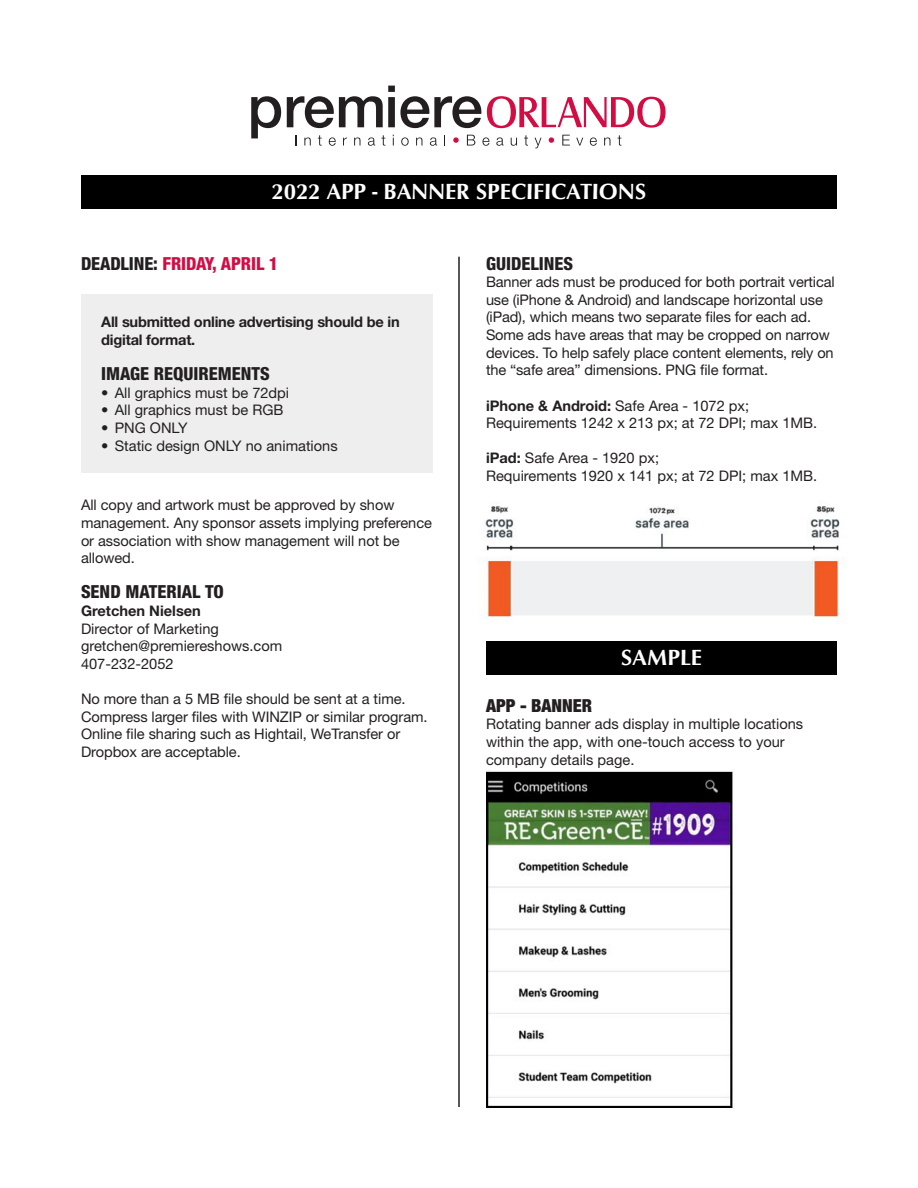
<style>
.page{position:relative;width:918px;height:1188px;background:#fff}
.page>*{position:absolute;margin:0;border:0;box-sizing:border-box;transform-origin:0 0}
.t1{font:700 22.5px "Optimum";letter-spacing:-.01em;color:#fff}
.t2{font:800 condensed 18px "Helvetica Neue LT Pro";color:#231f20}
.t3{font:800 condensed 18px "Helvetica Neue LT Pro";letter-spacing:-.005em;color:#d20d44}
.t4{font:900 condensed 18px "Helvetica Neue LT Pro";color:#231f20}
.t5{font:14.7px/17.7px "Helvetica Neue LT Pro";letter-spacing:-.005em;color:#231f20}
.t6{font:700 14.7px/17.7px "Helvetica Neue LT Pro";letter-spacing:-.015em;color:#231f20}
.s1{color:#231f20}
.s2{font-weight:700}
</style>
<div class="page">
<div style="left:82px;top:295px;width:351px;height:178px;background:#eeeeef"></div>
<div style="left:81px;top:175px;width:756px;height:34px;background:#000"></div>
<div style="left:486px;top:641px;width:351px;height:34px;background:#000"></div>
<hr style="left:458px;top:257px;width:2px;height:850px;background:#231f20">
<img style="left:484px;top:506px;width:361px;height:112px">
<img style="left:486px;top:771px;width:248px;height:338px">
<svg style="left:251px;top:96px;width:30px;height:42px"></svg>
<svg style="left:287px;top:86px;width:379px;height:42px"></svg>
<svg style="left:304px;top:137px;width:7px;height:9px"></svg>
<svg style="left:318px;top:135px;width:4px;height:11px"></svg>
<svg style="left:329px;top:137px;width:7px;height:9px"></svg>
<svg style="left:343px;top:138px;width:4px;height:8px"></svg>
<svg style="left:354px;top:137px;width:6px;height:9px"></svg>
<svg style="left:368px;top:137px;width:7px;height:9px"></svg>
<svg style="left:381px;top:135px;width:4px;height:11px"></svg>
<svg style="left:401px;top:137px;width:8px;height:9px"></svg>
<svg style="left:416px;top:137px;width:6px;height:9px"></svg>
<svg style="left:430px;top:137px;width:7px;height:9px"></svg>
<svg style="left:453px;top:137px;width:6px;height:6px"></svg>
<svg style="left:467px;top:135px;width:8px;height:11px"></svg>
<svg style="left:482px;top:137px;width:8px;height:9px"></svg>
<svg style="left:496px;top:137px;width:8px;height:9px"></svg>
<svg style="left:511px;top:138px;width:6px;height:8px"></svg>
<svg style="left:524px;top:135px;width:4px;height:11px"></svg>
<svg style="left:535px;top:138px;width:7px;height:10px"></svg>
<svg style="left:549px;top:137px;width:5px;height:6px"></svg>
<svg style="left:562px;top:135px;width:8px;height:11px"></svg>
<svg style="left:576px;top:138px;width:7px;height:8px"></svg>
<svg style="left:590px;top:137px;width:7px;height:9px"></svg>
<svg style="left:604px;top:137px;width:6px;height:9px"></svg>
<svg style="left:618px;top:135px;width:3px;height:11px"></svg>
<p class="t1" style="left:272px;top:179px;width:376px">2022 APP - BANNER SPECIFICATIONS</p>
<p class="t3" style="left:81px;top:252px;width:199px"><span class="s1">DEADLINE:</span> FRIDAY, APRIL 1</p>
<p class="t6" style="left:101px;top:313px;width:300px">All submitted online advertising should be in digital format.</p>
<p class="t2" style="left:101px;top:363px;width:170px">IMAGE REQUIREMENTS</p>
<p class="t5" style="left:101px;top:383px;width:189px">• All graphics must be 72dpi</p>
<p class="t5" style="left:101px;top:401px;width:184px">• All graphics must be RGB</p>
<p class="t5" style="left:101px;top:419px;width:88px">• PNG ONLY</p>
<p class="t5" style="left:101px;top:436px;width:238px">• Static design ONLY no animations</p>
<p class="t5" style="left:81px;top:496px;width:353px">All copy and artwork must be approved by show management. Any sponsor assets implying preference or association with show management will not be allowed.</p>
<p class="t2" style="left:81px;top:581px;width:144px">SEND MATERIAL TO</p>
<p class="t6" style="left:81px;top:602px;width:121px">Gretchen Nielsen</p>
<p class="t5" style="left:81px;top:619px;width:139px">Director of Marketing</p>
<p class="t5" style="left:81px;top:637px;width:203px">gretchen@premiereshows.com</p>
<p class="t5" style="left:81px;top:654px;width:94px">407-232-2052</p>
<p class="t5" style="left:81px;top:690px;width:348px">No more than a 5 MB file should be sent at a time.<br>Compress larger files with WINZIP or similar program.<br>Online file sharing such as Hightail, WeTransfer or Dropbox are acceptable.</p>
<p class="t2" style="left:486px;top:252px;width:89px">GUIDELINES</p>
<p class="t5" style="left:486px;top:273px;width:350px">Banner ads must be produced for both portrait vertical use (iPhone &amp; Android) and landscape horizontal use (iPad), which means two separate files for each ad.<br>Some ads have areas that may be cropped on narrow devices. To help safely place content elements, rely on the “safe area” dimensions. PNG file format.</p>
<p class="t5" style="left:486px;top:396px;width:333px"><span class="s2">iPhone &amp; Android:</span> Safe Area - 1072 px;<br>Requirements 1242 x 213 px; at 72 DPI; max 1MB.</p>
<p class="t5" style="left:486px;top:449px;width:175px"><span class="s2">iPad:</span> Safe Area - 1920 px;</p>
<p class="t5" style="left:486px;top:467px;width:333px">Requirements 1920 x 141 px; at 72 DPI; max 1MB.</p>
<p class="t1" style="left:621px;top:645px;width:83px">SAMPLE</p>
<p class="t4" style="left:486px;top:695px;width:108px">APP - BANNER</p>
<p class="t5" style="left:486px;top:715px;width:319px">Rotating banner ads display in multiple locations within the app, with one-touch access to your company details page.</p>
</div>
